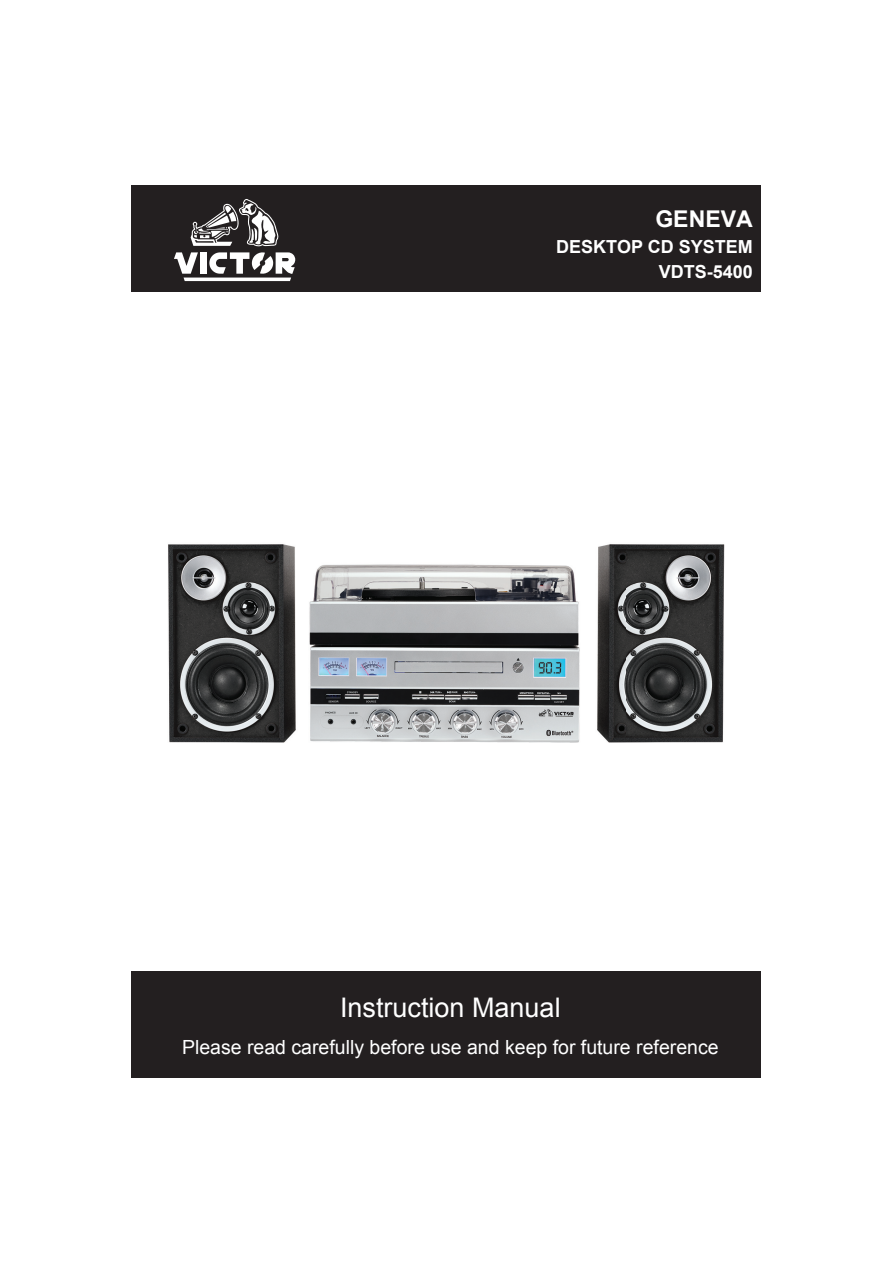
<style>
.page{position:relative;width:893px;height:1263px;background:#fff}
.page>*{position:absolute;margin:0;border:0;box-sizing:border-box;transform-origin:0 0}
.t1{font:27px "Arial";color:#fff}
.t2{font:700 23.1px "Arial";color:#fff}
.t3{font:19.5px "Arial";color:#fff}
.t4{font:700 18px/24.5px "Arial";color:#fff;text-align:right}
</style>
<div class="page">
<div style="left:132px;top:185px;width:629px;height:106px;background:#231f20"></div>
<div style="left:132px;top:972px;width:629px;height:106px;background:#231f20"></div>
<img style="left:168px;top:544px;width:557px;height:199px">
<svg style="left:174px;top:252px;width:121px;height:29px"></svg>
<svg style="left:191px;top:199px;width:88px;height:47px"></svg>
<p class="t2" style="left:655px;top:206px;width:99px">GENEVA</p>
<p class="t4" style="left:556px;top:235px;width:198px">DESKTOP CD SYSTEM<br>VDTS-5400</p>
<h1 class="t1" style="left:340px;top:993px;width:222px">Instruction Manual</h1>
<p class="t3" style="left:182px;top:1037px;width:538px">Please read carefully before use and keep for future reference</p>
</div>
